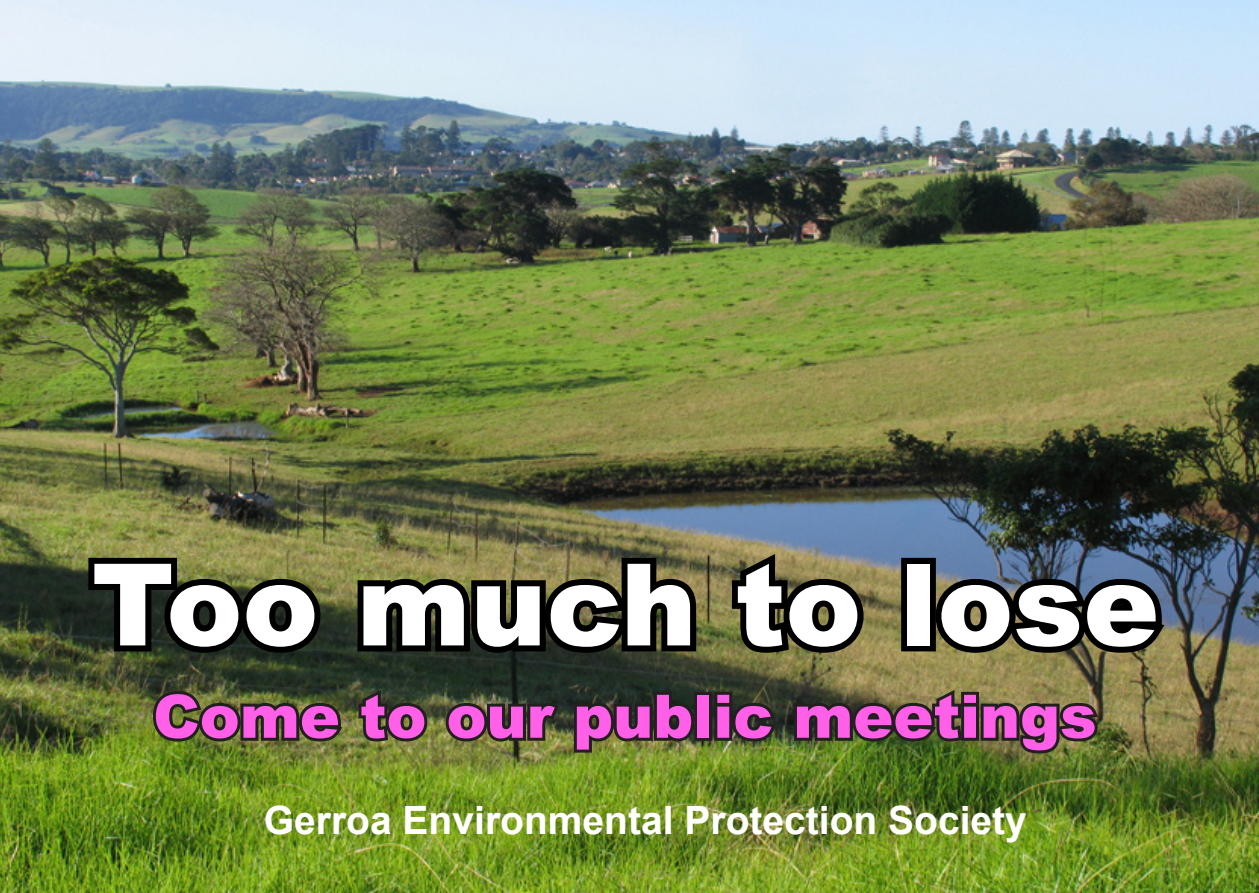
<style>
.page{position:relative;width:1259px;height:893px;background:#fff}
.page>*{position:absolute;margin:0;border:0;box-sizing:border-box;transform-origin:0 0}
.t1{font:900 114px "Arial";color:#fff}
.t2{font:900 60px "Arial";color:#ff60e7}
.t3{font:700 39px "Arial";color:#fff}
</style>
<div class="page">
<img style="left:0;top:0;width:1259px;height:893px">
<svg style="left:82px;top:552px;width:246px;height:107px;background:#2d311e"></svg>
<svg style="left:351px;top:552px;width:351px;height:110px;background:#3a3923"></svg>
<svg style="left:726px;top:544px;width:145px;height:118px;background:#565338"></svg>
<div style="left:901px;top:558px;width:35px;height:93px;border:12px solid #000"></div>
<svg style="left:927px;top:570px;width:247px;height:92px;background:#383931"></svg>
<img style="left:149px;top:687px;width:198px;height:59px">
<svg style="left:355px;top:685px;width:76px;height:61px;background:#45492e"></svg>
<img style="left:442px;top:699px;width:120px;height:47px">
<img style="left:571px;top:689px;width:127px;height:67px">
<div style="left:694px;top:692px;width:18px;height:49px;border:6px solid #231f20"></div>
<svg style="left:711px;top:689px;width:68px;height:56px;background:#303427"></svg>
<img style="left:791px;top:685px;width:311px;height:73px">
<p class="t1" style="left:92px;top:522px;width:1069px">Too much to lose</p>
<p class="t2" style="left:153px;top:673px;width:945px">Come to our public meetings</p>
<p class="t3" style="left:264px;top:794px;width:764px">Gerroa Environmental Protection Society</p>
</div>
